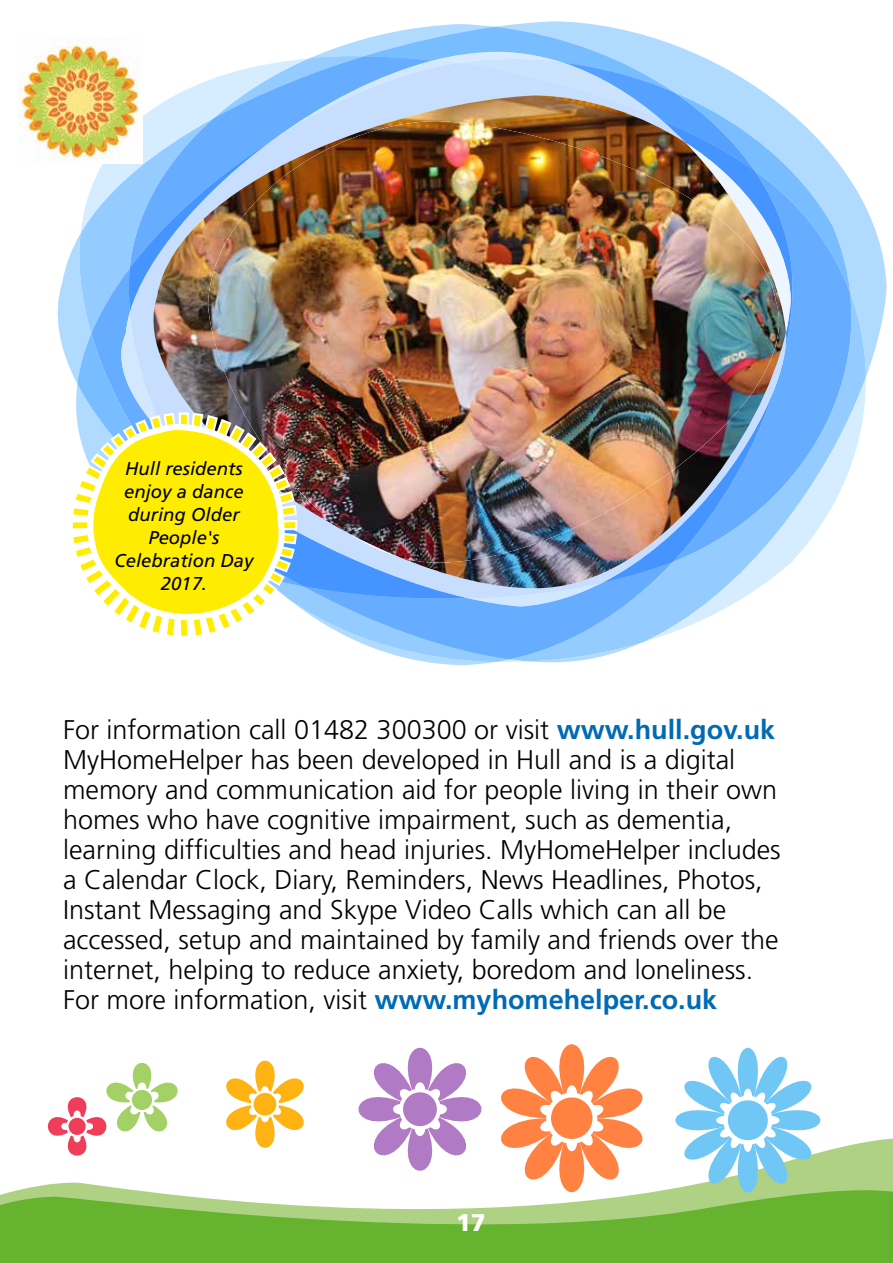
<style>
.page{position:relative;width:893px;height:1263px;background:#fff}
.page>*{position:absolute;margin:0;border:0;box-sizing:border-box;transform-origin:0 0}
.t1{font:300 27px/30px "Frutiger";color:#000}
.t2{font:900 24.15px "Frutiger";color:#fff}
.t3{font:italic 18.6px/23.1px "Frutiger";color:#000;text-align:center}
.s1{font-weight:700;color:#006ab4}
</style>
<div class="page">
<svg style="left:837px;top:1138px;width:56px;height:28px;fill:#aed184"></svg>
<svg style="left:56px;top:21px;width:831px;height:355px"></svg>
<svg style="left:24px;top:1166px;width:869px;height:97px;background:#87c35a"></svg>
<svg style="left:0;top:1189px;width:24px;height:74px;background:#74ba41"></svg>
<img style="left:70px;top:27px;width:780px;height:635px">
<svg style="left:344px;top:1044px;width:493px;height:165px"></svg>
<div style="left:403px;top:1092px;width:34px;height:34px;background:#b07ac4;border-radius:50%"></div>
<svg style="left:226px;top:1060px;width:78px;height:88px"></svg>
<div style="left:254px;top:1093px;width:22px;height:22px;background:#ffb312;border-radius:50%"></div>
<svg style="left:48px;top:1063px;width:130px;height:93px"></svg>
<div style="left:69px;top:1118px;width:17px;height:17px;background:#f03d59;border-radius:50%"></div>
<img style="left:18px;top:39px;width:125px;height:125px">
<p class="t3" style="left:114px;top:456px;width:141px">Hull residents enjoy a dance during Older<br>People's<br>Celebration Day<br>2017.</p>
<p class="t1" style="left:63px;top:715px;width:719px">For information call 01482 300300 or visit <span class="s1">www.hull.gov.uk </span>MyHomeHelper has been developed in Hull and is a digital memory and communication aid for people living in their own homes who have cognitive impairment, such as dementia, learning difficulties and head injuries. MyHomeHelper includes a Calendar Clock, Diary, Reminders, News Headlines, Photos, Instant Messaging and Skype Video Calls which can all be accessed, setup and maintained by family and friends over the internet, helping to reduce anxiety, boredom and loneliness.<br>For more information, visit <span class="s1">www.myhomehelper.co.uk</span></p>
<p class="t2" style="left:456px;top:1208px;width:31px">17</p>
</div>
